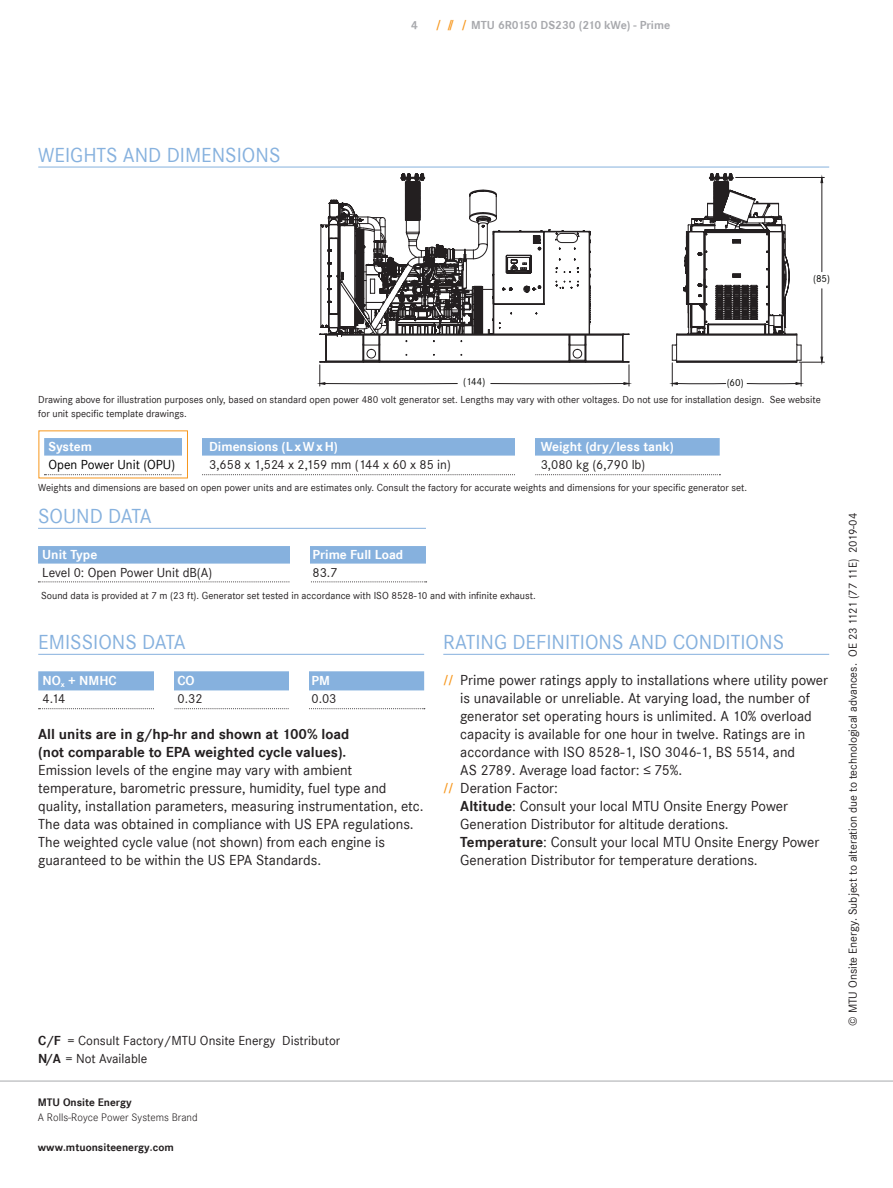
<style>
.page{position:relative;width:893px;height:1188px;background:#fff}
.page>*{position:absolute;margin:0;border:0;box-sizing:border-box;transform-origin:0 0}
.subheadline_1{font:21px "Corporate S";color:#86b1de}
.listings_onto_subhea{font:15px/18px "Corporate S";color:#231f20}
.bodycopy{font:15px/18px "Corporate S";color:#231f20}
.subheadline_3{font:700 15px "Corporate S";color:#231f20}
.table_line_1{font:13.5px "Corporate S";color:#231f20}
.t1{font:700 13.5px "Corporate S";color:#fff}
.t2{font:13.5px "Corporate S";color:#000}
.copyright_and_norm{font:12px "Corporate S";color:#231f20}
.t3{font:700 12px "Corporate S";color:#a8a9ad}
.M_Address_Block{font:700 11.25px "Corporate S";color:#231f20}
.M_Address_Block-2{font:11.25px "Corporate S Ligh";color:#231f20}
.t4{font:10.5px/14.2px "Corporate S";color:#231f20}
.t5{font:10.5px "Corporate S";color:#040503}
.s1{font-style:italic;color:#f7971d}
.s2{font-weight:700;font-style:italic;font-size:12px;color:#f7971d}
.s3{font-weight:700}
</style>
<div class="page">
<hr style="left:0;top:1081px;width:893px;height:1px;background:#a8a9ad">
<hr style="left:38px;top:654px;width:386px;height:1px;background:#86b1de">
<div style="left:38px;top:671px;width:386px;height:19px;background:#86b1de"></div>
<svg style="left:39px;top:708px;width:386px;height:1px"></svg>
<hr style="left:443px;top:654px;width:386px;height:1px;background:#86b1de">
<div style="left:154px;top:668px;width:19px;height:54px;background:#fff"></div>
<div style="left:289px;top:668px;width:19px;height:54px;background:#fff"></div>
<hr style="left:38px;top:167px;width:791px;height:1px;background:#86b1de">
<hr style="left:38px;top:528px;width:388px;height:1px;background:#86b1de">
<div style="left:38px;top:546px;width:388px;height:18px;background:#86b1de"></div>
<svg style="left:38px;top:582px;width:389px;height:1px"></svg>
<div style="left:290px;top:541px;width:19px;height:72px;background:#fff"></div>
<div style="left:44px;top:438px;width:676px;height:18px;background:#86b1de"></div>
<svg style="left:44px;top:474px;width:676px;height:1px"></svg>
<div style="left:515px;top:425px;width:20px;height:51px;background:#fff"></div>
<div style="left:183px;top:425px;width:19px;height:51px;background:#fff"></div>
<svg style="left:319px;top:173px;width:505px;height:214px"></svg>
<p class="t3" style="left:411px;top:18px;width:8px">4</p>
<p class="t3" style="left:436px;top:18px;width:236px"><span class="s1">/ // /</span>MTU 6R0150 DS230 (210 kWe) - Prime</p>
<p class="subheadline_1" style="left:38px;top:143px;width:244px">WEIGHTS AND DIMENSIONS</p>
<p class="t5" style="left:813px;top:272px;width:18px">(85)</p>
<p class="t5" style="left:463px;top:376px;width:24px">(144)</p>
<p class="t5" style="left:727px;top:376px;width:18px">(60)</p>
<p class="t4" style="left:38px;top:393px;width:784px">Drawing above for illustration purposes only, based on standard open power 480 volt generator set. Lengths may vary with other voltages. Do not use for installation design. See website for unit specific template drawings.</p>
<p class="t1" style="left:48px;top:439px;width:45px">System</p>
<p class="t1" style="left:209px;top:439px;width:130px">Dimensions (LxWxH)</p>
<p class="t1" style="left:541px;top:439px;width:135px">Weight (dry/less tank)</p>
<p class="t2" style="left:48px;top:457px;width:128px">Open Power Unit (OPU)</p>
<p class="table_line_1" style="left:209px;top:457px;width:243px">3,658 x 1,524 x 2,159 mm (144 x 60 x 85 in)</p>
<p class="table_line_1" style="left:541px;top:457px;width:106px">3,080 kg (6,790 lb)</p>
<p class="t4" style="left:38px;top:481px;width:710px">Weights and dimensions are based on open power units and are estimates only. Consult the factory for accurate weights and dimensions for your specific generator set.</p>
<p class="subheadline_1" style="left:38px;top:504px;width:115px">SOUND DATA</p>
<p class="t1" style="left:42px;top:547px;width:57px">Unit Type</p>
<p class="t1" style="left:313px;top:547px;width:92px">Prime Full Load</p>
<p class="table_line_1" style="left:42px;top:565px;width:171px">Level 0: Open Power Unit dB(A)</p>
<p class="table_line_1" style="left:313px;top:565px;width:27px">83.7</p>
<p class="t4" style="left:41px;top:588px;width:496px">Sound data is provided at 7 m (23 ft). Generator set tested in accordance with ISO 8528-10 and with infinite exhaust.</p>
<p class="subheadline_1" style="left:38px;top:630px;width:149px">EMISSIONS DATA</p>
<p class="t1" style="left:43px;top:673px;width:76px">NO<sub>x</sub> + NMHC</p>
<p class="t1" style="left:178px;top:673px;width:19px">CO</p>
<p class="t1" style="left:311px;top:673px;width:20px">PM</p>
<p class="table_line_1" style="left:43px;top:691px;width:24px">4.14</p>
<p class="table_line_1" style="left:178px;top:691px;width:27px">0.32</p>
<p class="table_line_1" style="left:311px;top:691px;width:27px">0.03</p>
<p class="subheadline_3" style="left:38px;top:726px;width:313px">All units are in g/hp-hr and shown at 100% load</p>
<p class="subheadline_3" style="left:38px;top:744px;width:310px">(not comparable to EPA weighted cycle values).</p>
<p class="bodycopy" style="left:38px;top:761px;width:387px">Emission levels of the engine may vary with ambient temperature, barometric pressure, humidity, fuel type and quality, installation parameters, measuring instrumentation, etc.<br>The data was obtained in compliance with US EPA regulations.<br>The weighted cycle value (not shown) from each engine is guaranteed to be within the US EPA Standards.</p>
<p class="subheadline_1" style="left:443px;top:630px;width:342px">RATING DEFINITIONS AND CONDITIONS</p>
<p class="listings_onto_subhea" style="left:460px;top:671px;width:369px;text-indent:-17px"><span class="s2">//</span> Prime power ratings apply to installations where utility power is unavailable or unreliable. At varying load, the number of generator set operating hours is unlimited. A 10% overload capacity is available for one hour in twelve. Ratings are in accordance with ISO 8528-1, ISO 3046-1, BS 5514, and<br>AS 2789. Average load factor: ≤ 75%.</p>
<p class="listings_onto_subhea" style="left:443px;top:779px;width:116px"><span class="s2">//</span> Deration Factor:</p>
<p class="listings_onto_subhea" style="left:460px;top:797px;width:360px"><span class="s3">Altitude</span>: Consult your local MTU Onsite Energy Power Generation Distributor for altitude derations.<br><span class="s3">Temperature</span>: Consult your local MTU Onsite Energy Power Generation Distributor for temperature derations.</p>
<p class="table_line_1" style="left:38px;top:1033px;width:303px"><span class="s3">C/F</span> = Consult Factory/MTU Onsite Energy Distributor</p>
<p class="table_line_1" style="left:38px;top:1051px;width:111px"><span class="s3">N/A</span> = Not Available</p>
<p class="M_Address_Block" style="left:38px;top:1096px;width:96px">MTU Onsite Energy</p>
<p class="M_Address_Block-2" style="left:38px;top:1111px;width:161px">A Rolls-Royce Power Systems Brand</p>
<p class="M_Address_Block" style="left:38px;top:1141px;width:138px">www.mtuonsiteenergy.com</p>
<p class="copyright_and_norm" style="left:846px;top:1026px;width:515px;rotate:-90deg">© MTU Onsite Energy. Subject to alteration due to technological advances. OE 23 1121 (77 11E) 2019-04</p>
</div>
